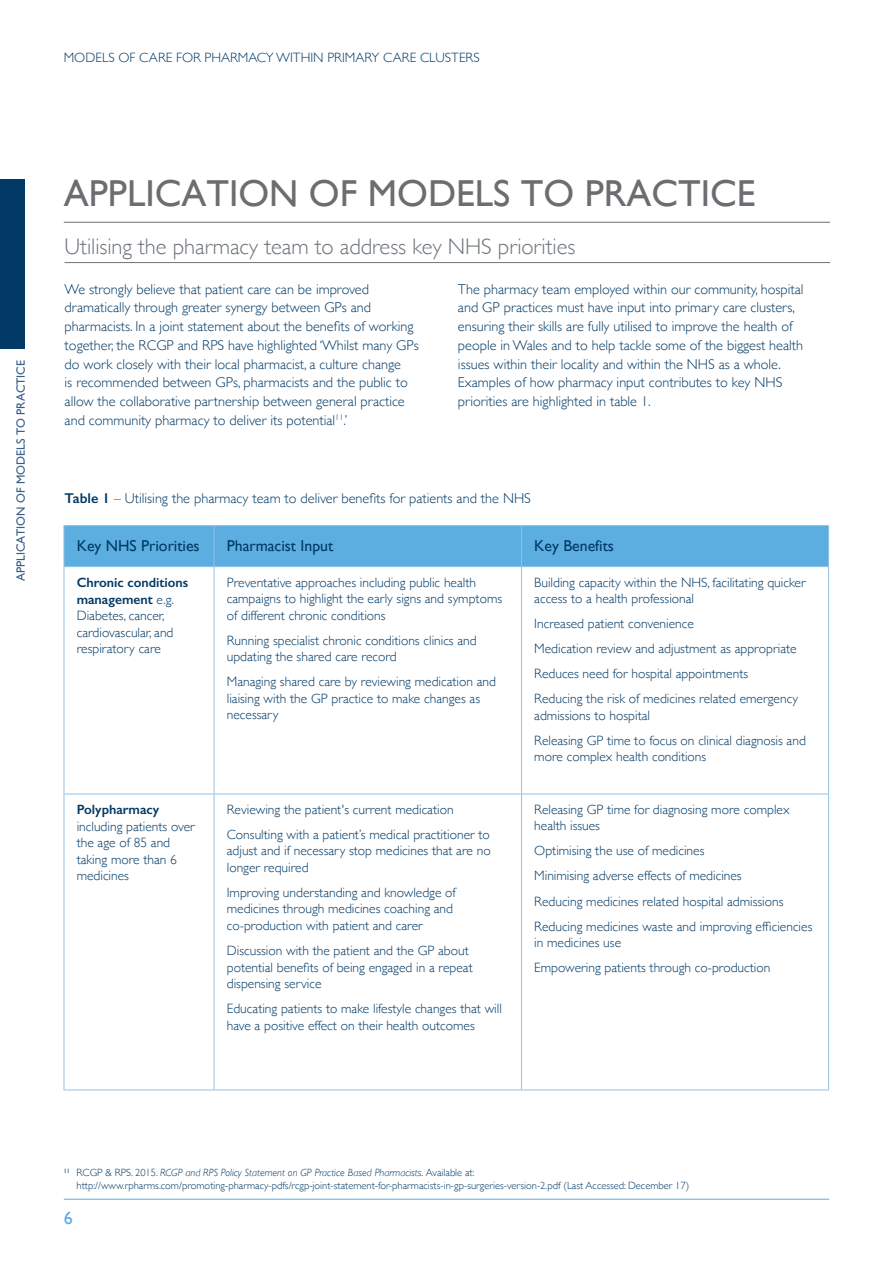
<style>
.page{position:relative;width:893px;height:1263px;background:#fff}
.page>*{position:absolute;margin:0;border:0;box-sizing:border-box;transform-origin:0 0}
.t1{font:37.5px "Gill Sans";color:#6c6d70}
.t2{font:300 22.5px "Gill Sans";letter-spacing:-.005em;color:#6d747a}
.t3{font:18px "Gill Sans";color:#5daee0}
.t4{font:15.75px "Gill Sans";color:#003965}
.t5{font:300 14.25px/18.8px "Gill Sans";color:#003965}
.t6{font:300 13.5px/16.5px "Gill Sans";color:#003965}
.t7{font:12px "Gill Sans";color:#385f88}
.t8{font:300 10.5px/12.6px "Gill Sans";color:#003965}
.s1{font-weight:600}
.s2{font-style:italic}
</style>
<div class="page">
<hr style="left:64px;top:1199px;width:765px;height:1px;background:#5daee0">
<div style="left:0;top:179px;width:25px;height:170px;background:#003965"></div>
<hr style="left:64px;top:222px;width:766px;height:1px;background:#6c6d70">
<hr style="left:65px;top:262px;width:765px;height:1px;background:#6d747a">
<div style="left:65px;top:526px;width:763px;height:40px;background:#5daee0"></div>
<hr style="left:64px;top:525px;width:150px;height:1px;background:#8fc1e8">
<hr style="left:64px;top:526px;width:1px;height:40px;background:#8fc1e8">
<hr style="left:214px;top:525px;width:307px;height:1px;background:#8fc1e8">
<hr style="left:214px;top:526px;width:1px;height:40px;background:#8fc1e8">
<hr style="left:521px;top:525px;width:308px;height:1px;background:#8fc1e8">
<hr style="left:521px;top:526px;width:1px;height:40px;background:#8fc1e8">
<hr style="left:828px;top:526px;width:1px;height:40px;background:#8fc1e8">
<hr style="left:64px;top:566px;width:150px;height:1px;background:#8fc1e8">
<hr style="left:64px;top:567px;width:1px;height:227px;background:#8fc1e8">
<hr style="left:214px;top:566px;width:307px;height:1px;background:#8fc1e8">
<hr style="left:214px;top:567px;width:1px;height:227px;background:#8fc1e8">
<hr style="left:521px;top:566px;width:308px;height:1px;background:#8fc1e8">
<hr style="left:521px;top:567px;width:1px;height:227px;background:#8fc1e8">
<hr style="left:828px;top:567px;width:1px;height:227px;background:#8fc1e8">
<hr style="left:64px;top:794px;width:150px;height:1px;background:#8fc1e8">
<hr style="left:64px;top:794px;width:1px;height:295px;background:#8fc1e8">
<hr style="left:214px;top:794px;width:307px;height:1px;background:#8fc1e8">
<hr style="left:214px;top:794px;width:1px;height:295px;background:#8fc1e8">
<hr style="left:521px;top:794px;width:308px;height:1px;background:#8fc1e8">
<hr style="left:521px;top:794px;width:1px;height:295px;background:#8fc1e8">
<hr style="left:828px;top:794px;width:1px;height:295px;background:#8fc1e8">
<hr style="left:64px;top:1089px;width:150px;height:1px;background:#8fc1e8">
<hr style="left:214px;top:1089px;width:307px;height:1px;background:#8fc1e8">
<hr style="left:521px;top:1089px;width:308px;height:1px;background:#8fc1e8">
<p class="t6" style="left:64px;top:49px;width:417px">MODELS OF CARE FOR PHARMACY WITHIN PRIMARY CARE CLUSTERS</p>
<p class="t7" style="left:14px;top:581px;width:223px;rotate:-90deg">APPLICATION OF MODELS TO PRACTICE</p>
<p class="t1" style="left:64px;top:171px;width:693px">APPLICATION OF MODELS TO PRACTICE</p>
<p class="t2" style="left:65px;top:229px;width:512px">Utilising the pharmacy team to address key NHS priorities</p>
<p class="t5" style="left:65px;top:279px;width:356px">We strongly believe that patient care can be improved dramatically through greater synergy between GPs and pharmacists. In a joint statement about the benefits of working together, the RCGP and RPS have highlighted ‘Whilst many GPs do work closely with their local pharmacist, a culture change<br>is recommended between GPs, pharmacists and the public to allow the collaborative partnership between general practice and community pharmacy to deliver its potential<sup>11</sup>.’</p>
<p class="t5" style="left:458px;top:279px;width:347px">The pharmacy team employed within our community, hospital and GP practices must have input into primary care clusters, ensuring their skills are fully utilised to improve the health of people in Wales and to help tackle some of the biggest health issues within their locality and within the NHS as a whole.<br>Examples of how pharmacy input contributes to key NHS priorities are highlighted in table 1.</p>
<p class="t5" style="left:65px;top:488px;width:468px"><span class="s1">Table 1</span> – Utilising the pharmacy team to deliver benefits for patients and the NHS</p>
<p class="t4" style="left:77px;top:537px;width:124px">Key NHS Priorities</p>
<p class="t4" style="left:227px;top:537px;width:108px">Pharmacist Input</p>
<p class="t4" style="left:534px;top:537px;width:81px">Key Benefits</p>
<p class="t6" style="left:77px;top:574px;width:113px"><span class="s1">Chronic conditions management</span> e.g.<br>Diabetes, cancer, cardiovascular, and respiratory care</p>
<p class="t6" style="left:227px;top:573px;width:277px">Preventative approaches including public health campaigns to highlight the early signs and symptoms of different chronic conditions</p>
<p class="t6" style="left:534px;top:573px;width:273px">Building capacity within the NHS, facilitating quicker access to a health professional</p>
<p class="t6" style="left:534px;top:615px;width:161px">Increased patient convenience</p>
<p class="t6" style="left:534px;top:640px;width:264px">Medication review and adjustment as appropriate</p>
<p class="t6" style="left:534px;top:665px;width:215px">Reduces need for hospital appointments</p>
<p class="t6" style="left:534px;top:690px;width:265px">Reducing the risk of medicines related emergency admissions to hospital</p>
<p class="t6" style="left:534px;top:731px;width:273px">Releasing GP time to focus on clinical diagnosis and more complex health conditions</p>
<p class="t6" style="left:227px;top:631px;width:251px">Running specialist chronic conditions clinics and updating the shared care record</p>
<p class="t6" style="left:227px;top:673px;width:271px">Managing shared care by reviewing medication and liaising with the GP practice to make changes as necessary</p>
<p class="t6" style="left:77px;top:801px;width:119px"><span class="s1">Polypharmacy </span>including patients over the age of 85 and taking more than 6 medicines</p>
<p class="t6" style="left:227px;top:801px;width:228px">Reviewing the patient's current medication</p>
<p class="t6" style="left:227px;top:826px;width:265px;text-align:justify">Consulting with a patient’s medical practitioner to adjust and if necessary stop medicines that are no longer required</p>
<p class="t6" style="left:227px;top:884px;width:230px">Improving understanding and knowledge of medicines through medicines coaching and co-production with patient and carer</p>
<p class="t6" style="left:227px;top:942px;width:247px">Discussion with the patient and the GP about potential benefits of being engaged in a repeat dispensing service</p>
<p class="t6" style="left:227px;top:1000px;width:277px">Educating patients to make lifestyle changes that will have a positive effect on their health outcomes</p>
<p class="t6" style="left:534px;top:801px;width:257px">Releasing GP time for diagnosing more complex health issues</p>
<p class="t6" style="left:534px;top:842px;width:172px">Optimising the use of medicines</p>
<p class="t6" style="left:534px;top:867px;width:209px">Minimising adverse effects of medicines</p>
<p class="t6" style="left:534px;top:892px;width:251px">Reducing medicines related hospital admissions</p>
<p class="t6" style="left:534px;top:917px;width:280px">Reducing medicines waste and improving efficiencies in medicines use</p>
<p class="t6" style="left:534px;top:959px;width:238px">Empowering patients through co-production</p>
<p class="t8" style="left:77px;top:1166px;width:614px;text-indent:-13px"><sup>11</sup> RCGP &amp; RPS. 2015. <span class="s2">RCGP and RPS Policy Statement on GP Practice Based Pharmacists.</span> Available at: http://www.rpharms.com/promoting-pharmacy-pdfs/rcgp-joint-statement-for-pharmacists-in-gp-surgeries-version-2.pdf (Last Accessed: December 17)</p>
<p class="t3" style="left:64px;top:1207px;width:10px">6</p>
</div>
